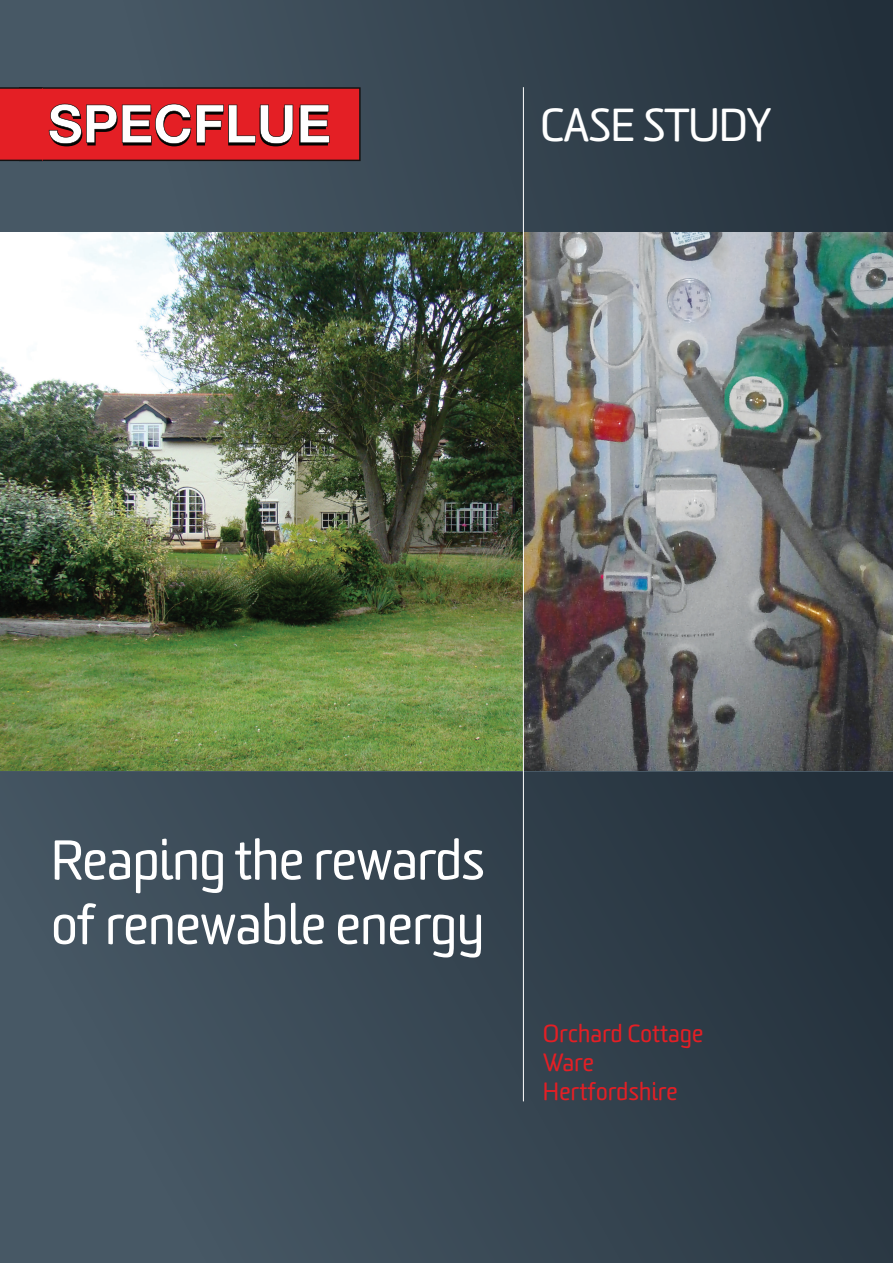
<style>
.page{position:relative;width:893px;height:1263px;background:#fff}
.page>*{position:absolute;margin:0;border:0;box-sizing:border-box;transform-origin:0 0}
.t1{font:54px "Sommet Rounded";letter-spacing:-.03em;color:#fff}
.t2{font:45px "Sommet Rounded";letter-spacing:-.03em;color:#fff}
.t3{font:24px "Sommet Rounded";letter-spacing:-.01em;color:#e41f25}
</style>
<div class="page">
<img style="left:0;top:232px;width:893px;height:540px">
<div style="left:0;top:0;width:893px;height:232px;background:linear-gradient(to right,#4c5d6b,#23303b)"></div>
<svg style="left:43px;top:87px;width:318px;height:74px"></svg>
<div style="left:0;top:88px;width:43px;height:72px;background:#e41f25"></div>
<hr style="left:0;top:160px;width:43px;height:1px;background:#131212">
<hr style="left:0;top:87px;width:43px;height:2px;background:#131212">
<div style="left:0;top:772px;width:893px;height:491px;background:linear-gradient(to right,#485a67,#25333e)"></div>
<hr style="left:523px;top:87px;width:1px;height:1014px;background:#fff">
<p class="t2" style="left:540px;top:96px;width:234px">CASE STUDY</p>
<p class="t1" style="left:51px;top:825px;width:436px">Reaping the rewards</p>
<p class="t1" style="left:51px;top:889px;width:436px">of renewable energy</p>
<p class="t3" style="left:543px;top:1018px;width:162px">Orchard Cottage</p>
<p class="t3" style="left:543px;top:1047px;width:53px">Ware</p>
<p class="t3" style="left:543px;top:1075px;width:137px">Hertfordshire</p>
</div>
